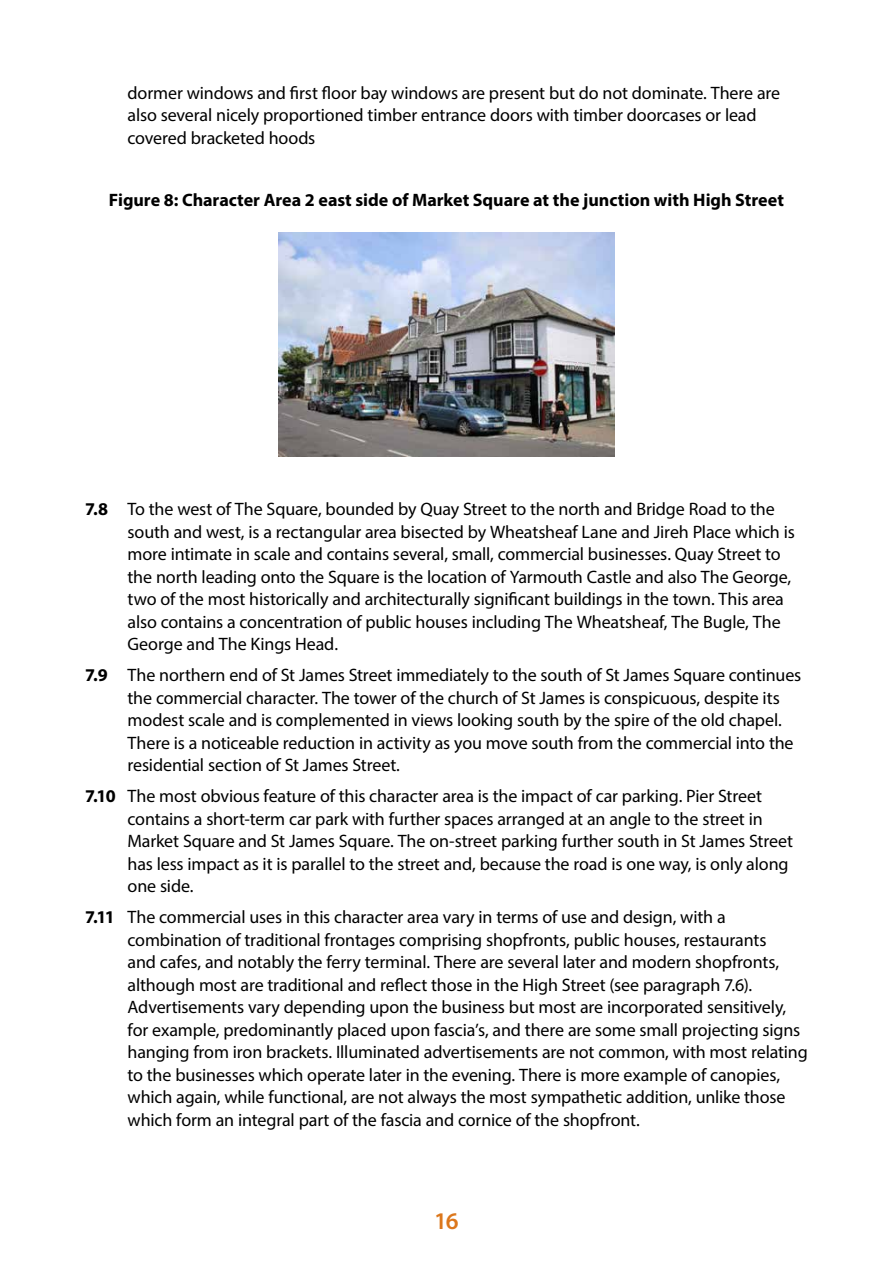
<style>
.page{position:relative;width:893px;height:1263px;background:#fff}
.page>*{position:absolute;margin:0;border:0;box-sizing:border-box;transform-origin:0 0}
.t1{font:600 24px "Myriad Pro";color:#dc771c}
.Numbered_paragraph{font:18px/22.5px "Myriad Pro";letter-spacing:-.01em;color:#000}
.t2{font:700 18px "Myriad Pro";color:#000}
.s1{font-weight:700}
</style>
<div class="page">
<img style="left:279px;top:233px;width:335px;height:224px">
<p class="Numbered_paragraph" style="left:128px;top:81px;width:654px">dormer windows and first floor bay windows are present but do not dominate. There are also several nicely proportioned timber entrance doors with timber doorcases or lead covered bracketed hoods</p>
<p class="t2" style="left:109px;top:188px;width:676px">Figure 8: Character Area 2 east side of Market Square at the junction with High Street</p>
<p class="Numbered_paragraph" style="left:128px;top:497px;width:669px;text-indent:-43px"><span class="s1">7.8</span> To the west of The Square, bounded by Quay Street to the north and Bridge Road to the south and west, is a rectangular area bisected by Wheatsheaf Lane and Jireh Place which is more intimate in scale and contains several, small, commercial businesses. Quay Street to the north leading onto the Square is the location of Yarmouth Castle and also The George, two of the most historically and architecturally significant buildings in the town. This area also contains a concentration of public houses including The Wheatsheaf, The Bugle, The George and The Kings Head.</p>
<p class="Numbered_paragraph" style="left:128px;top:663px;width:675px;text-indent:-43px"><span class="s1">7.9</span> The northern end of St James Street immediately to the south of St James Square continues the commercial character. The tower of the church of St James is conspicuous, despite its modest scale and is complemented in views looking south by the spire of the old chapel.<br>There is a noticeable reduction in activity as you move south from the commercial into the residential section of St James Street.</p>
<p class="Numbered_paragraph" style="left:128px;top:784px;width:667px;text-indent:-43px"><span class="s1">7.10</span> The most obvious feature of this character area is the impact of car parking. Pier Street contains a short-term car park with further spaces arranged at an angle to the street in Market Square and St James Square. The on-street parking further south in St James Street has less impact as it is parallel to the street and, because the road is one way, is only along one side.</p>
<p class="Numbered_paragraph" style="left:128px;top:905px;width:682px;text-indent:-43px"><span class="s1">7.11</span> The commercial uses in this character area vary in terms of use and design, with a combination of traditional frontages comprising shopfronts, public houses, restaurants<br>and cafes, and notably the ferry terminal. There are several later and modern shopfronts, although most are traditional and reflect those in the High Street (see paragraph 7.6).<br>Advertisements vary depending upon the business but most are incorporated sensitively, for example, predominantly placed upon fascia’s, and there are some small projecting signs hanging from iron brackets. Illuminated advertisements are not common, with most relating to the businesses which operate later in the evening. There is more example of canopies, which again, while functional, are not always the most sympathetic addition, unlike those which form an integral part of the fascia and cornice of the shopfront.</p>
<h1 class="t1" style="left:434px;top:1206px;width:26px">16</h1>
</div>
